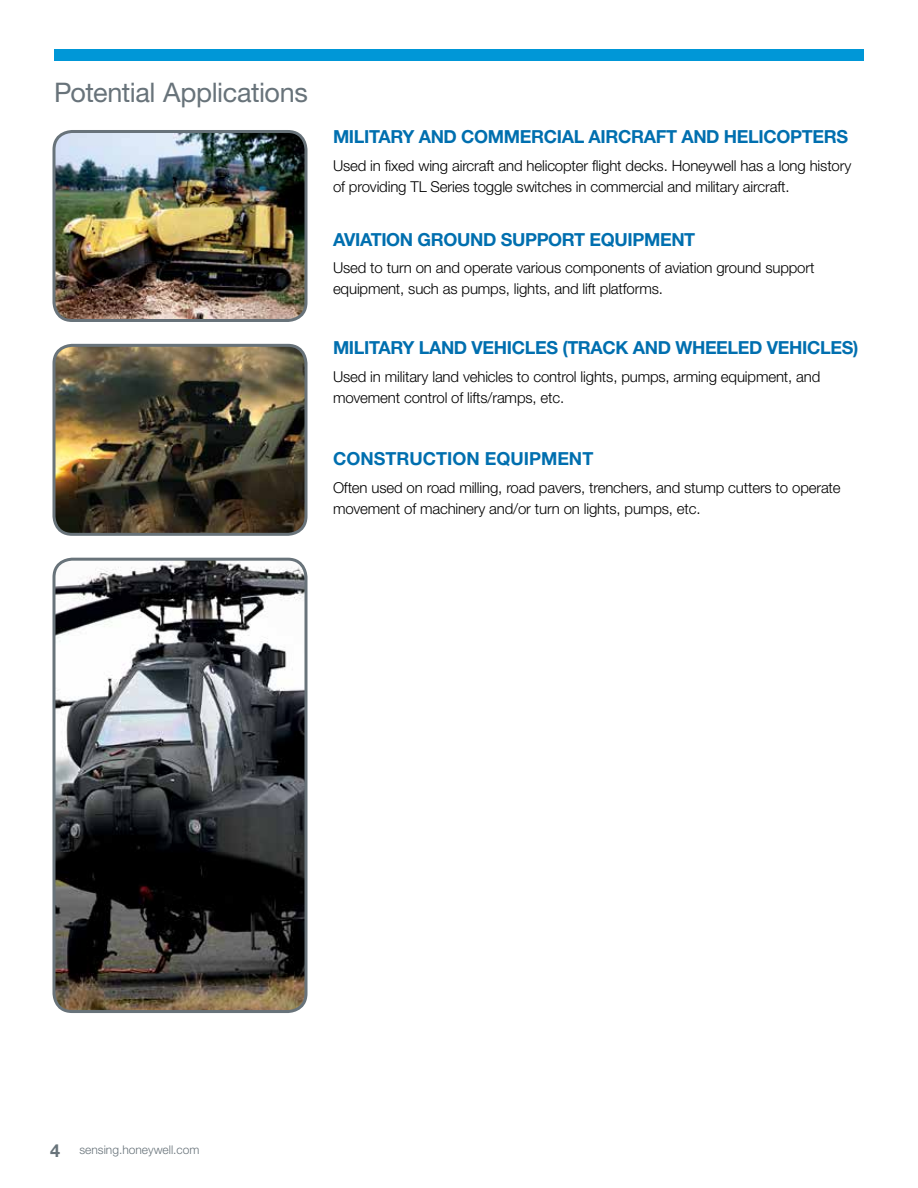
<style>
.page{position:relative;width:918px;height:1188px;background:#fff}
.page>*{position:absolute;margin:0;border:0;box-sizing:border-box;transform-origin:0 0}
.t1{font:27px "Helvetica Neue LT Std";letter-spacing:-.015em;color:#68737a}
.t2{font:700 18px "Helvetica Neue LT Std";letter-spacing:-.02em;color:#006faf}
.t3{font:700 18px "Helvetica Neue LT Std";color:#006faf}
.t4{font:300 15px/21px "Helvetica Neue LT Std";letter-spacing:-.01em;color:#000}
.t5{font:300 12px "Helvetica Neue LT Std";color:#68737a}
.s1{font-weight:700;font-size:18px}
</style>
<div class="page">
<img style="left:54px;top:131px;width:250px;height:189px">
<div style="left:53px;top:130px;width:255px;height:192px;border:3px solid #68737a;border-radius:18px"></div>
<img style="left:54px;top:345px;width:250px;height:189px">
<div style="left:53px;top:344px;width:255px;height:192px;border:3px solid #68737a;border-radius:18px"></div>
<img style="left:54px;top:559px;width:250px;height:453px">
<div style="left:53px;top:558px;width:255px;height:455px;border:3px solid #68737a;border-radius:18px"></div>
<div style="left:54px;top:49px;width:810px;height:12px;background:#0097d7"></div>
<h1 class="t1" style="left:54px;top:76px;width:255px">Potential Applications</h1>
<p class="t2" style="left:333px;top:125px;width:517px">MILITARY AND COMMERCIAL AIRCRAFT AND HELICOPTERS</p>
<p class="t4" style="left:333px;top:154px;width:520px">Used in fixed wing aircraft and helicopter flight decks. Honeywell has a long history of providing TL Series toggle switches in commercial and military aircraft.</p>
<p class="t2" style="left:333px;top:228px;width:364px">AVIATION GROUND SUPPORT EQUIPMENT</p>
<p class="t4" style="left:333px;top:257px;width:483px">Used to turn on and operate various components of aviation ground support equipment, such as pumps, lights, and lift platforms.</p>
<p class="t2" style="left:333px;top:337px;width:527px">MILITARY LAND VEHICLES (TRACK AND WHEELED VEHICLES)</p>
<p class="t4" style="left:333px;top:366px;width:489px">Used in military land vehicles to control lights, pumps, arming equipment, and movement control of lifts/ramps, etc.</p>
<p class="t3" style="left:333px;top:448px;width:262px">CONSTRUCTION EQUIPMENT</p>
<p class="t4" style="left:333px;top:477px;width:509px">Often used on road milling, road pavers, trenchers, and stump cutters to operate movement of machinery and/or turn on lights, pumps, etc.</p>
<p class="t5" style="left:50px;top:1143px;width:151px"><span class="s1">4</span> sensing.honeywell.com</p>
</div>
